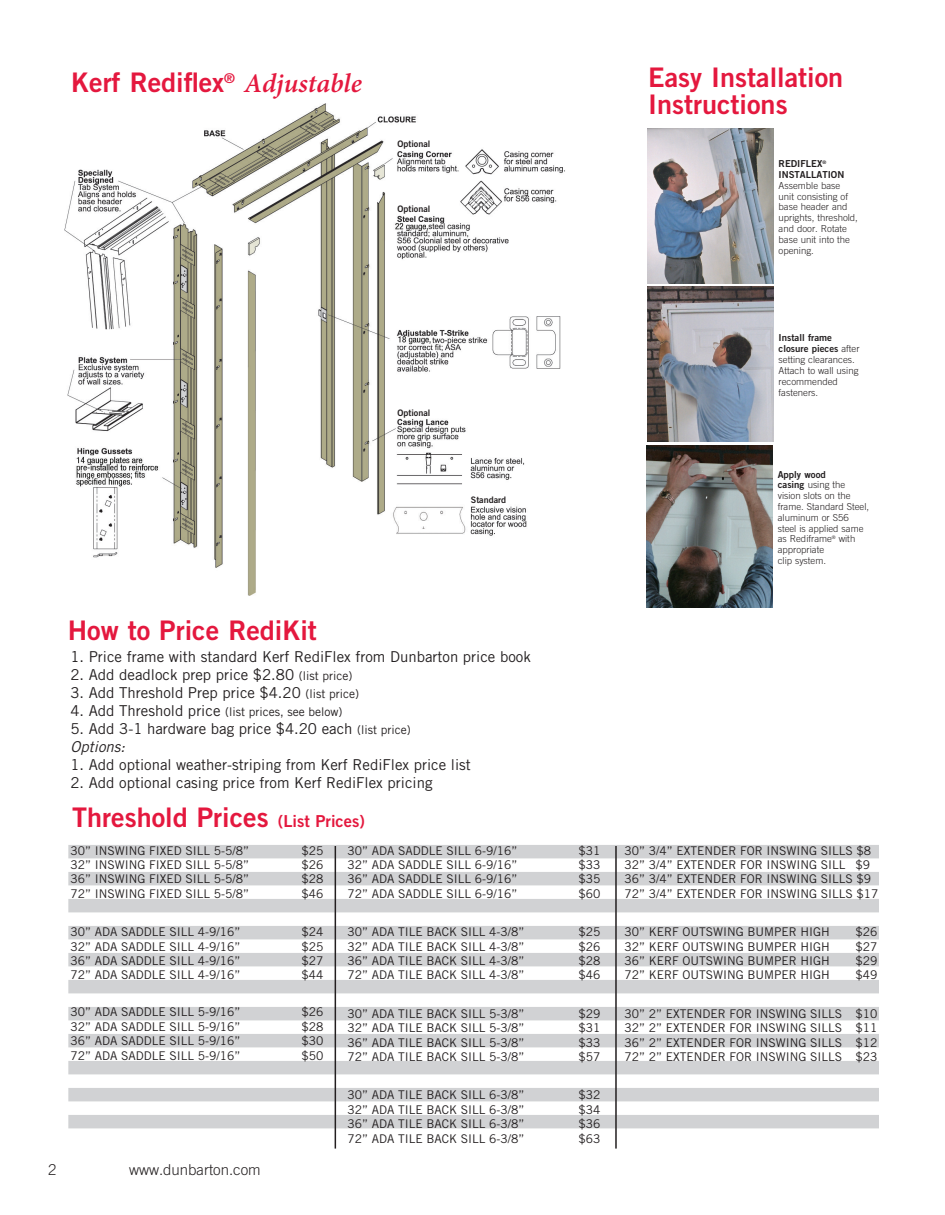
<style>
.page{position:relative;width:945px;height:1215px;background:#fff}
.page>*{position:absolute;margin:0;border:0;box-sizing:border-box;transform-origin:0 0}
.t1{font:27px/27px "Trade Gothic LT Std Bd 2";color:#e4183e}
.t2{font:15px/18px "Trade Gothic";color:#231f20}
.t3{font:300 15px "Trade Gothic";color:#231f20}
.t4{font:12px/14.4px "Trade Gothic";color:#231f20}
.t5{font:300 9.6px/10.8px "Trade Gothic";color:#231f20}
.t6{font:9.6px/10.8px "Trade Gothic LT Std Bd 2";color:#231f20}
.t7{font:9px "Trade Gothic Bold Two";color:#231f20}
.s1{font-family:"Minion Pro";font-weight:600;font-style:italic}
.s2{font-size:12px}
.s3{font-size:15px}
.s4{font-style:italic}
.s5{font-size:16.5px}
.s6{font-family:"Trade Gothic";font-weight:300}
.s7{font-family:"Trade Gothic LT Std Bd 2";font-weight:400}
</style>
<div class="page">
<svg style="left:68px;top:845px;width:811px;height:283px;fill:#d1d2d4"></svg>
<img style="left:64px;top:104px;width:501px;height:492px">
<img style="left:648px;top:129px;width:126px;height:155px">
<img style="left:648px;top:287px;width:126px;height:155px">
<img style="left:647px;top:446px;width:126px;height:162px">
<hr style="left:335px;top:846px;width:1px;height:303px;background:#231f20">
<hr style="left:615px;top:846px;width:2px;height:303px;background:#231f20">
<h1 class="t1" style="left:71px;top:68px;width:292px">Kerf Rediflex<sup>®</sup> <span class="s1">Adjustable</span></h1>
<p class="t7" style="left:397px;top:138px;width:34px">Optional</p>
<p class="t7" style="left:397px;top:203px;width:34px">Optional</p>
<h1 class="t1" style="left:648px;top:64px;width:197px">Easy Installation<br>Instructions</h1>
<p class="t6" style="left:779px;top:158px;width:67px">REDIFLEX<sup>®<br></sup>INSTALLATION</p>
<p class="t5" style="left:779px;top:180px;width:81px">Assemble base unit consisting of base header and uprights, threshold, and door. Rotate base unit into the opening.</p>
<p class="t7" style="left:397px;top:407px;width:34px">Optional</p>
<p class="t7" style="left:471px;top:494px;width:37px">Standard</p>
<h1 class="t1" style="left:68px;top:617px;width:251px">How to Price RediKit</h1>
<p class="t2" style="left:70px;top:647px;width:462px">1. Price frame with standard Kerf RediFlex from Dunbarton price book</p>
<p class="t2" style="left:70px;top:665px;width:283px">2. Add deadlock prep price $2.80 <span class="s2">(list price)</span></p>
<p class="t2" style="left:70px;top:683px;width:290px">3. Add Threshold Prep price $4.20 <span class="s2">(list price)</span></p>
<p class="t4" style="left:70px;top:704px;width:273px"><span class="s3">4. Add Threshold price</span> (list prices, see below)</p>
<p class="t2" style="left:70px;top:719px;width:342px">5. Add 3-1 hardware bag price $4.20 each <span class="s2">(list price)<br></span><span class="s4">Options:</span></p>
<p class="t2" style="left:70px;top:755px;width:402px">1. Add optional weather-striping from Kerf RediFlex price list</p>
<p class="t2" style="left:70px;top:773px;width:364px">2. Add optional casing price from Kerf RediFlex pricing</p>
<h1 class="t1" style="left:72px;top:803px;width:294px">Threshold Prices <span class="s5">(List Prices)</span></h1>
<p class="t4" style="left:70px;top:843px;width:180px">30” INSWING FIXED SILL 5-5/8”</p>
<p class="t4" style="left:302px;top:843px;width:23px">$25</p>
<p class="t4" style="left:70px;top:857px;width:180px">32” INSWING FIXED SILL 5-5/8”</p>
<p class="t4" style="left:302px;top:857px;width:23px">$26</p>
<p class="t4" style="left:70px;top:872px;width:180px">36” INSWING FIXED SILL 5-5/8”</p>
<p class="t4" style="left:302px;top:872px;width:23px">$28</p>
<p class="t4" style="left:70px;top:886px;width:180px">72” INSWING FIXED SILL 5-5/8”</p>
<p class="t4" style="left:302px;top:886px;width:23px">$46</p>
<p class="t4" style="left:70px;top:925px;width:171px">30” ADA SADDLE SILL 4-9/16”</p>
<p class="t4" style="left:302px;top:925px;width:23px">$24</p>
<p class="t4" style="left:70px;top:939px;width:171px">32” ADA SADDLE SILL 4-9/16”</p>
<p class="t4" style="left:302px;top:939px;width:23px">$25</p>
<p class="t4" style="left:70px;top:953px;width:171px">36” ADA SADDLE SILL 4-9/16”</p>
<p class="t4" style="left:302px;top:953px;width:23px">$27</p>
<p class="t4" style="left:70px;top:968px;width:171px">72” ADA SADDLE SILL 4-9/16”</p>
<p class="t4" style="left:302px;top:968px;width:23px">$44</p>
<p class="t4" style="left:70px;top:1005px;width:171px">30” ADA SADDLE SILL 5-9/16”</p>
<p class="t4" style="left:302px;top:1005px;width:23px">$26</p>
<p class="t4" style="left:70px;top:1019px;width:171px">32” ADA SADDLE SILL 5-9/16”</p>
<p class="t4" style="left:302px;top:1019px;width:23px">$28</p>
<p class="t4" style="left:70px;top:1034px;width:171px">36” ADA SADDLE SILL 5-9/16”</p>
<p class="t4" style="left:302px;top:1034px;width:23px">$30</p>
<p class="t4" style="left:70px;top:1048px;width:171px">72” ADA SADDLE SILL 5-9/16”</p>
<p class="t4" style="left:302px;top:1048px;width:23px">$50</p>
<p class="t3" style="left:48px;top:1160px;width:10px">2</p>
<p class="t3" style="left:129px;top:1160px;width:133px">www.dunbarton.com</p>
<p class="t4" style="left:348px;top:843px;width:171px">30” ADA SADDLE SILL 6-9/16”</p>
<p class="t4" style="left:579px;top:843px;width:23px">$31</p>
<p class="t4" style="left:348px;top:857px;width:171px">32” ADA SADDLE SILL 6-9/16”</p>
<p class="t4" style="left:579px;top:857px;width:23px">$33</p>
<p class="t4" style="left:348px;top:872px;width:171px">36” ADA SADDLE SILL 6-9/16”</p>
<p class="t4" style="left:579px;top:872px;width:23px">$35</p>
<p class="t4" style="left:348px;top:886px;width:171px">72” ADA SADDLE SILL 6-9/16”</p>
<p class="t4" style="left:579px;top:886px;width:23px">$60</p>
<p class="t4" style="left:348px;top:925px;width:178px">30” ADA TILE BACK SILL 4-3/8”</p>
<p class="t4" style="left:579px;top:925px;width:23px">$25</p>
<p class="t4" style="left:348px;top:939px;width:178px">32” ADA TILE BACK SILL 4-3/8”</p>
<p class="t4" style="left:579px;top:939px;width:23px">$26</p>
<p class="t4" style="left:348px;top:953px;width:178px">36” ADA TILE BACK SILL 4-3/8”</p>
<p class="t4" style="left:579px;top:953px;width:23px">$28</p>
<p class="t4" style="left:348px;top:968px;width:178px">72” ADA TILE BACK SILL 4-3/8”</p>
<p class="t4" style="left:579px;top:968px;width:23px">$46</p>
<p class="t4" style="left:348px;top:1006px;width:178px">30” ADA TILE BACK SILL 5-3/8”</p>
<p class="t4" style="left:579px;top:1006px;width:23px">$29</p>
<p class="t4" style="left:348px;top:1021px;width:178px">32” ADA TILE BACK SILL 5-3/8”</p>
<p class="t4" style="left:579px;top:1021px;width:23px">$31</p>
<p class="t4" style="left:348px;top:1035px;width:178px">36” ADA TILE BACK SILL 5-3/8”</p>
<p class="t4" style="left:579px;top:1035px;width:23px">$33</p>
<p class="t4" style="left:348px;top:1049px;width:178px">72” ADA TILE BACK SILL 5-3/8”</p>
<p class="t4" style="left:579px;top:1049px;width:23px">$57</p>
<p class="t4" style="left:348px;top:1088px;width:178px">30” ADA TILE BACK SILL 6-3/8”</p>
<p class="t4" style="left:579px;top:1088px;width:23px">$32</p>
<p class="t4" style="left:348px;top:1102px;width:178px">32” ADA TILE BACK SILL 6-3/8”</p>
<p class="t4" style="left:579px;top:1102px;width:23px">$34</p>
<p class="t4" style="left:348px;top:1117px;width:178px">36” ADA TILE BACK SILL 6-3/8”</p>
<p class="t4" style="left:579px;top:1117px;width:23px">$36</p>
<p class="t4" style="left:348px;top:1131px;width:178px">72” ADA TILE BACK SILL 6-3/8”</p>
<p class="t4" style="left:579px;top:1131px;width:23px">$63</p>
<p class="t6" style="left:779px;top:332px;width:82px">Install frame closure pieces <span class="s6">after</span></p>
<p class="t5" style="left:779px;top:354px;width:81px">setting clearances.<br>Attach to wall using recommended fasteners.</p>
<p class="t6" style="left:778px;top:469px;width:50px">Apply wood</p>
<p class="t5" style="left:778px;top:479px;width:93px"><span class="s7">casing</span> using the vision slots on the frame. Standard Steel, aluminum or S56 steel is applied same as Rediframe<sup>®</sup> with appropriate<br>clip system.</p>
<p class="t4" style="left:625px;top:843px;width:255px">30” 3/4” EXTENDER FOR INSWING SILLS $8<br>32” 3/4” EXTENDER FOR INSWING SILL $9<br>36” 3/4” EXTENDER FOR INSWING SILLS $9<br>72” 3/4” EXTENDER FOR INSWING SILLS $17</p>
<p class="t4" style="left:625px;top:925px;width:207px">30” KERF OUTSWING BUMPER HIGH</p>
<p class="t4" style="left:856px;top:925px;width:23px">$26</p>
<p class="t4" style="left:625px;top:939px;width:207px">32” KERF OUTSWING BUMPER HIGH</p>
<p class="t4" style="left:856px;top:939px;width:23px">$27</p>
<p class="t4" style="left:625px;top:953px;width:207px">36” KERF OUTSWING BUMPER HIGH</p>
<p class="t4" style="left:856px;top:953px;width:23px">$29</p>
<p class="t4" style="left:625px;top:968px;width:207px">72” KERF OUTSWING BUMPER HIGH</p>
<p class="t4" style="left:856px;top:968px;width:23px">$49</p>
<p class="t4" style="left:625px;top:1006px;width:254px;text-align:justify">30” 2” EXTENDER FOR INSWING SILLS $10<br>32” 2” EXTENDER FOR INSWING SILLS $11<br>36” 2” EXTENDER FOR INSWING SILLS $12<br>72” 2” EXTENDER FOR INSWING SILLS $23</p>
</div>
